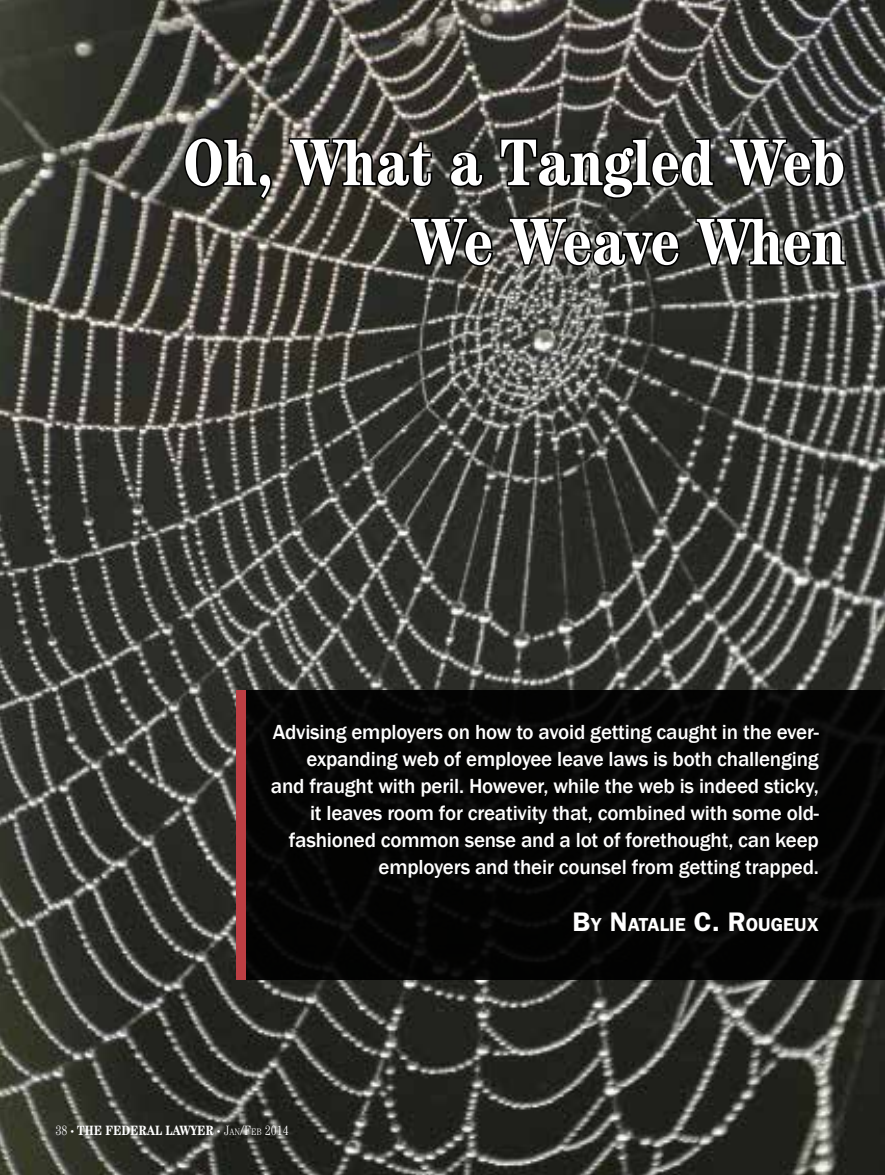
<style>
.page{position:relative;width:885px;height:1175px;background:#fff}
.page>*{position:absolute;margin:0;border:0;box-sizing:border-box;transform-origin:0 0}
.t1{font:700 condensed 66px/79.2px "Century";color:#fff;text-align:right}
.t2{font:500 21px/27px "Franklin Gothic";letter-spacing:-.01em;color:#fff;text-align:right}
.t3{font:600 18.9px "Franklin Gothic";color:#fff}
.t4{font:700 condensed 13.5px "Century";color:#fff}
.s1{font-size:27px}
.s2{font-weight:300}
.s3{font-weight:300;font-size:7.5px}
.s4{font-weight:300;font-size:9.45px}
</style>
<div class="page">
<img style="left:0;top:0;width:884px;height:1174px">
<svg style="left:182px;top:136px;width:91px;height:66px"></svg>
<svg style="left:287px;top:137px;width:146px;height:52px"></svg>
<svg style="left:448px;top:150px;width:37px;height:39px"></svg>
<svg style="left:498px;top:137px;width:217px;height:63px"></svg>
<svg style="left:726px;top:137px;width:120px;height:52px"></svg>
<svg style="left:408px;top:216px;width:86px;height:52px"></svg>
<svg style="left:507px;top:216px;width:174px;height:52px"></svg>
<svg style="left:693px;top:216px;width:154px;height:52px"></svg>
<div style="left:238px;top:690px;width:646px;height:289px;background:#000"></div>
<div style="left:236px;top:690px;width:10px;height:289px;background:#bc3e43"></div>
<h1 class="t1" style="left:183px;top:122px;width:663px">Oh, What a Tangled Web<br>We Weave When</h1>
<p class="t2" style="left:271px;top:718px;width:549px">Advising employers on how to avoid getting caught in the ever&shy;expanding web of employee leave laws is both challenging and fraught with peril. However, while the web is indeed sticky, it leaves room for creativity that, combined with some old&shy;fashioned common sense and a lot of forethought, can keep employers and their counsel from getting trapped.</p>
<p class="t3" style="left:572px;top:913px;width:247px"><span class="s1">B</span>Y <span class="s1">N</span>ATALIE <span class="s1">C. R</span>OUGEUX</p>
<p class="t4" style="left:56px;top:1122px;width:235px"><span class="s2">38</span> <span class="s3">•</span> The Federal Lawyer <span class="s3">•</span> <span class="s2">J</span><span class="s4">AN</span><span class="s2">/F</span><span class="s4">EB</span> <span class="s2">2014</span></p>
</div>
